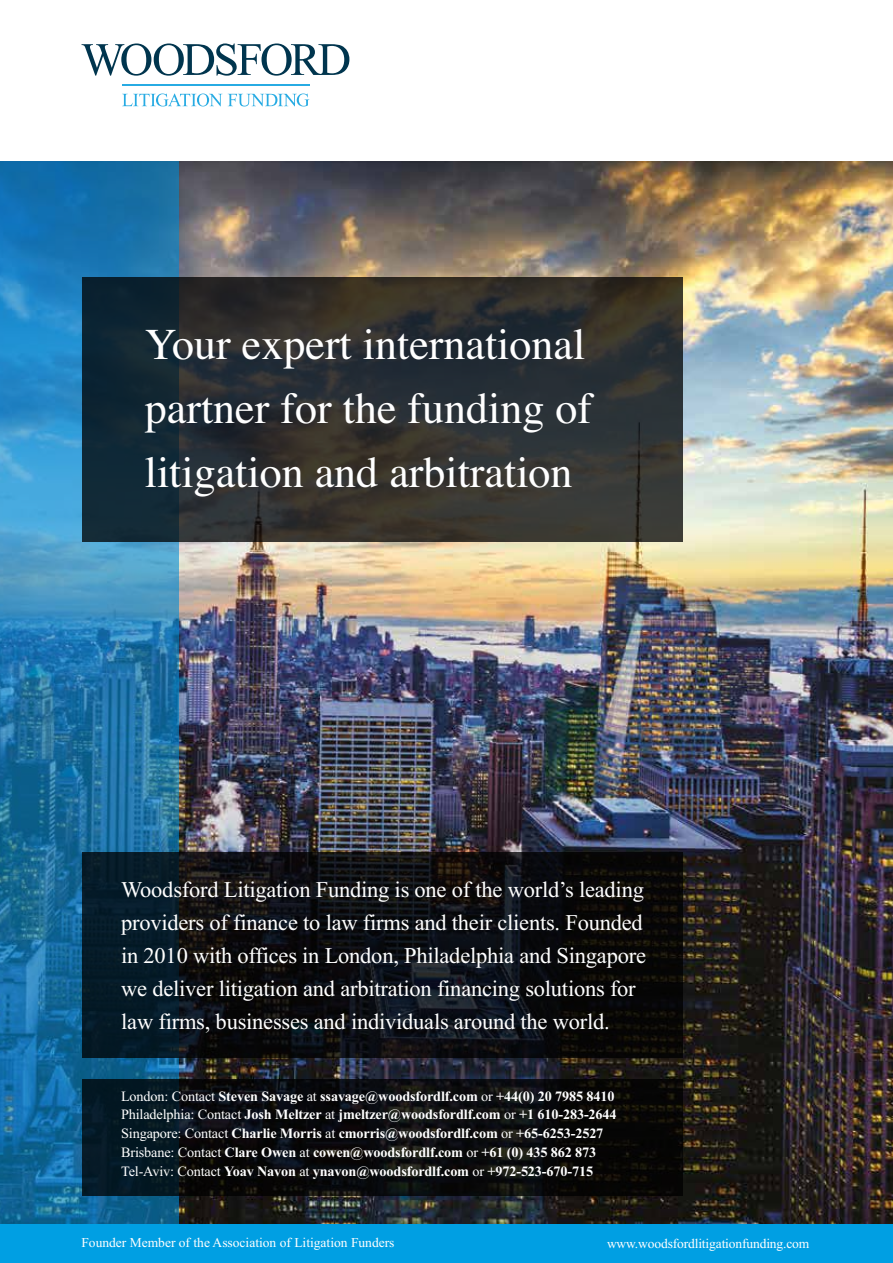
<style>
.page{position:relative;width:893px;height:1263px;background:#fff}
.page>*{position:absolute;margin:0;border:0;box-sizing:border-box;transform-origin:0 0}
.t1{font:43.95px/64.1px "Times";color:#fff}
.t2{font:22.5px/33px "Times New Roman";letter-spacing:-.01em;color:#fff}
.t3{font:700 14.25px/18.8px "Times New Roman";letter-spacing:-.01em;color:#fff}
.t4{font:13.5px "Times New Roman";color:#fff}
.s1{font-weight:400}
</style>
<div class="page">
<img style="left:179px;top:162px;width:714px;height:1063px">
<div style="left:0;top:162px;width:179px;height:1080px;background:#008bd2;opacity:.6"></div>
<div style="left:82px;top:277px;width:600px;height:264px;background:#000;opacity:.75"></div>
<div style="left:0;top:1225px;width:893px;height:38px;background:#009fe3"></div>
<div style="left:83px;top:852px;width:600px;height:206px;background:#000;opacity:.75"></div>
<div style="left:83px;top:1079px;width:600px;height:117px;background:#000;opacity:.75"></div>
<svg style="left:82px;top:43px;width:267px;height:33px"></svg>
<svg style="left:122px;top:94px;width:100px;height:12px"></svg>
<svg style="left:228px;top:94px;width:81px;height:12px"></svg>
<hr style="left:122px;top:84px;width:188px;height:1px;background:#27abe3">
<h1 class="t1" style="left:145px;top:309px;width:449px">Your expert international partner for the funding of litigation and arbitration</h1>
<p class="t2" style="left:121px;top:872px;width:526px">Woodsford Litigation Funding is one of the world’s leading providers of finance to law firms and their clients. Founded in 2010 with offices in London, Philadelphia and Singapore we deliver litigation and arbitration financing solutions for law firms, businesses and individuals around the world.</p>
<p class="t3" style="left:121px;top:1086px;width:497px"><span class="s1">London: Contact</span> Steven Savage <span class="s1">at</span> ssavage@woodsfordlf.com <span class="s1">or</span> +44(0) 20 7985 8410<br><span class="s1">Philadelphia: Contact</span> Josh Meltzer <span class="s1">at</span> jmeltzer@woodsfordlf.com <span class="s1">or</span> +1 610-283-2644<br><span class="s1">Singapore: Contact</span> Charlie Morris <span class="s1">at</span> cmorris@woodsfordlf.com <span class="s1">or</span> +65-6253-2527<br><span class="s1">Brisbane: Contact</span> Clare Owen <span class="s1">at</span> cowen@woodsfordlf.com <span class="s1">or</span> +61 (0) 435 862 873<br><span class="s1">Tel-Aviv: Contact</span> Yoav Navon <span class="s1">at</span> ynavon@woodsfordlf.com <span class="s1">or</span> +972-523-670-715</p>
<p class="t4" style="left:81px;top:1233px;width:315px">Founder Member of the Association of Litigation Funders</p>
<p class="t4" style="left:607px;top:1234px;width:204px">www.woodsfordlitigationfunding.com</p>
</div>
